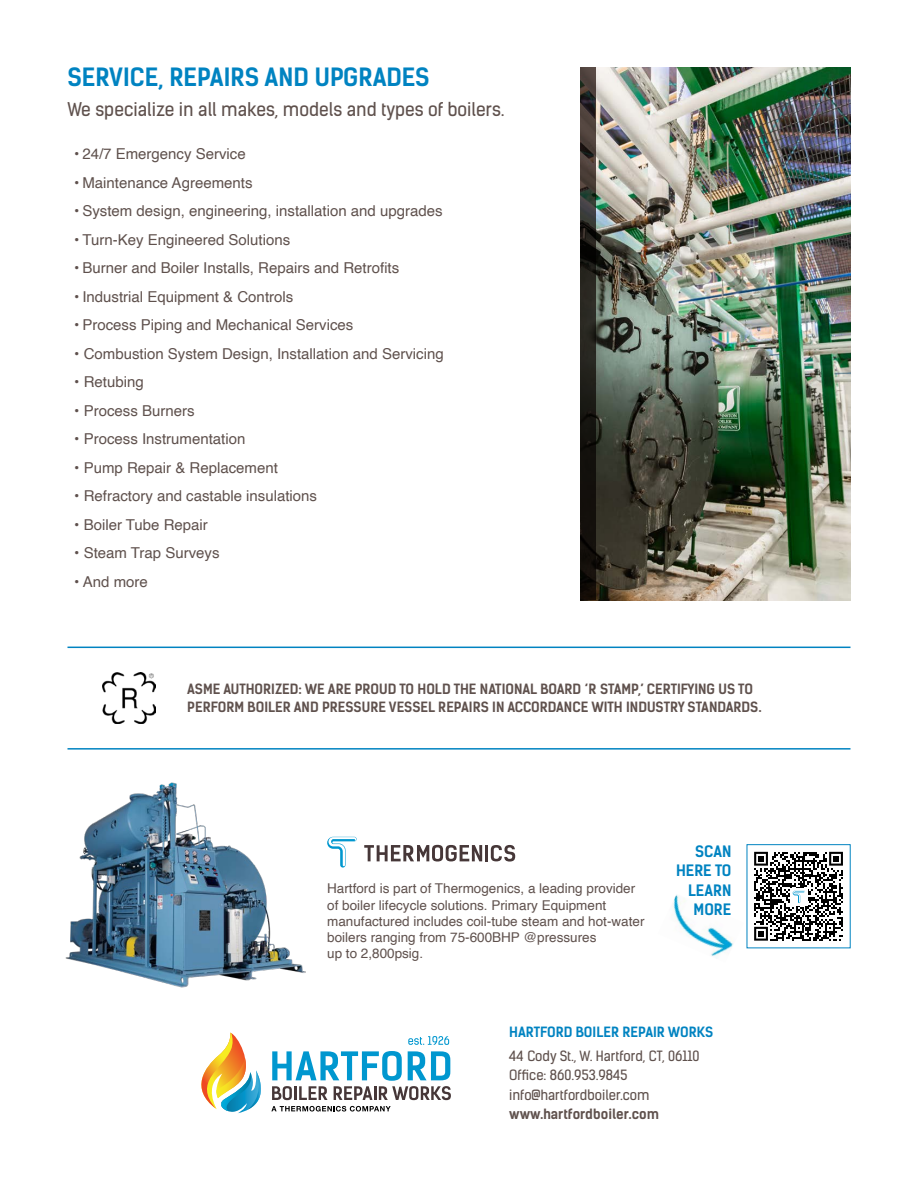
<style>
.page{position:relative;width:918px;height:1188px;background:#fff}
.page>*{position:absolute;margin:0;border:0;box-sizing:border-box;transform-origin:0 0}
.Bullets{font:700 24px "Kelson Sans";color:#0083c1}
.Bullets-2{font:18px "Kelson Sans";color:#5f514d}
.Bullets-3{font:15px "Helvetica";color:#5f514d}
.Bullets-4{font:700 15px/19.5px "Kelson Sans";color:#0083c1;text-align:right}
.Bullets-5{font:13.5px/16.2px "Helvetica";color:#5f514d}
.Bullets-6{font:700 13.5px/18px "Kelson Sans";color:#5f514d}
.t1{font:13.5px "Kelson Sans";color:#5f514d}
.t2{font:700 13.5px "Kelson Sans";color:#0083c1}
</style>
<div class="page">
<img style="left:596px;top:68px;width:254px;height:532px">
<svg style="left:580px;top:68px;width:16px;height:532px;background:#24211c"></svg>
<img style="left:102px;top:672px;width:53px;height:52px">
<hr style="left:68px;top:647px;width:782px;height:1px;background:#0083c1">
<hr style="left:68px;top:748px;width:782px;height:2px;background:#0083c1">
<img style="left:65px;top:782px;width:240px;height:206px">
<svg style="left:364px;top:845px;width:118px;height:17px"></svg>
<hr style="left:485px;top:845px;width:3px;height:16px;background:#463738">
<svg style="left:491px;top:845px;width:24px;height:17px"></svg>
<svg style="left:327px;top:837px;width:30px;height:31px"></svg>
<svg style="left:754px;top:852px;width:89px;height:89px"></svg>
<img style="left:672px;top:895px;width:61px;height:63px">
<svg style="left:201px;top:1033px;width:250px;height:80px"></svg>
<p class="Bullets" style="left:68px;top:61px;width:364px">SERVICE, REPAIRS AND UPGRADES</p>
<p class="Bullets-2" style="left:68px;top:98px;width:438px">We specialize in all makes, models and types of boilers.</p>
<p class="Bullets-3" style="left:74px;top:142px;width:173px">• 24/7 Emergency Service</p>
<p class="Bullets-3" style="left:74px;top:171px;width:180px">• Maintenance Agreements</p>
<p class="Bullets-3" style="left:74px;top:199px;width:370px">• System design, engineering, installation and upgrades</p>
<p class="Bullets-3" style="left:74px;top:228px;width:218px">• Turn-Key Engineered Solutions</p>
<p class="Bullets-3" style="left:74px;top:256px;width:326px">• Burner and Boiler Installs, Repairs and Retrofits</p>
<p class="Bullets-3" style="left:74px;top:285px;width:221px">• Industrial Equipment &amp; Controls</p>
<p class="Bullets-3" style="left:74px;top:313px;width:281px">• Process Piping and Mechanical Services</p>
<p class="Bullets-3" style="left:74px;top:342px;width:371px">• Combustion System Design, Installation and Servicing</p>
<p class="Bullets-3" style="left:74px;top:370px;width:71px">• Retubing</p>
<p class="Bullets-3" style="left:74px;top:399px;width:122px">• Process Burners</p>
<p class="Bullets-3" style="left:74px;top:427px;width:173px">• Process Instrumentation</p>
<p class="Bullets-3" style="left:74px;top:456px;width:205px">• Pump Repair &amp; Replacement</p>
<p class="Bullets-3" style="left:74px;top:484px;width:244px">• Refractory and castable insulations</p>
<p class="Bullets-3" style="left:74px;top:513px;width:135px">• Boiler Tube Repair</p>
<p class="Bullets-3" style="left:74px;top:541px;width:147px">• Steam Trap Surveys</p>
<p class="Bullets-3" style="left:74px;top:570px;width:75px">• And more</p>
<p class="Bullets-6" style="left:187px;top:680px;width:576px">ASME AUTHORIZED: WE ARE PROUD TO HOLD THE NATIONAL BOARD ‘R STAMP,’ CERTIFYING US TO<br>PERFORM BOILER AND PRESSURE VESSEL REPAIRS IN ACCORDANCE WITH INDUSTRY STANDARDS.</p>
<p class="Bullets-5" style="left:327px;top:881px;width:319px">Hartford is part of Thermogenics, a leading provider of boiler lifecycle solutions. Primary Equipment manufactured includes coil-tube steam and hot-water boilers ranging from 75-600BHP @pressures<br>up to 2,800psig.</p>
<p class="Bullets-4" style="left:676px;top:842px;width:57px">SCAN<br>HERE TO<br>LEARN<br>MORE</p>
<p class="t2" style="left:509px;top:1023px;width:206px">HARTFORD BOILER REPAIR WORKS</p>
<p class="t1" style="left:509px;top:1047px;width:192px">44 Cody St., W. Hartford, CT, 06110</p>
<p class="t1" style="left:509px;top:1067px;width:120px">Office: 860.953.9845</p>
<p class="t1" style="left:509px;top:1086px;width:142px">info@hartfordboiler.com</p>
<p class="Bullets-6" style="left:509px;top:1106px;width:151px">www.hartfordboiler.com</p>
</div>
